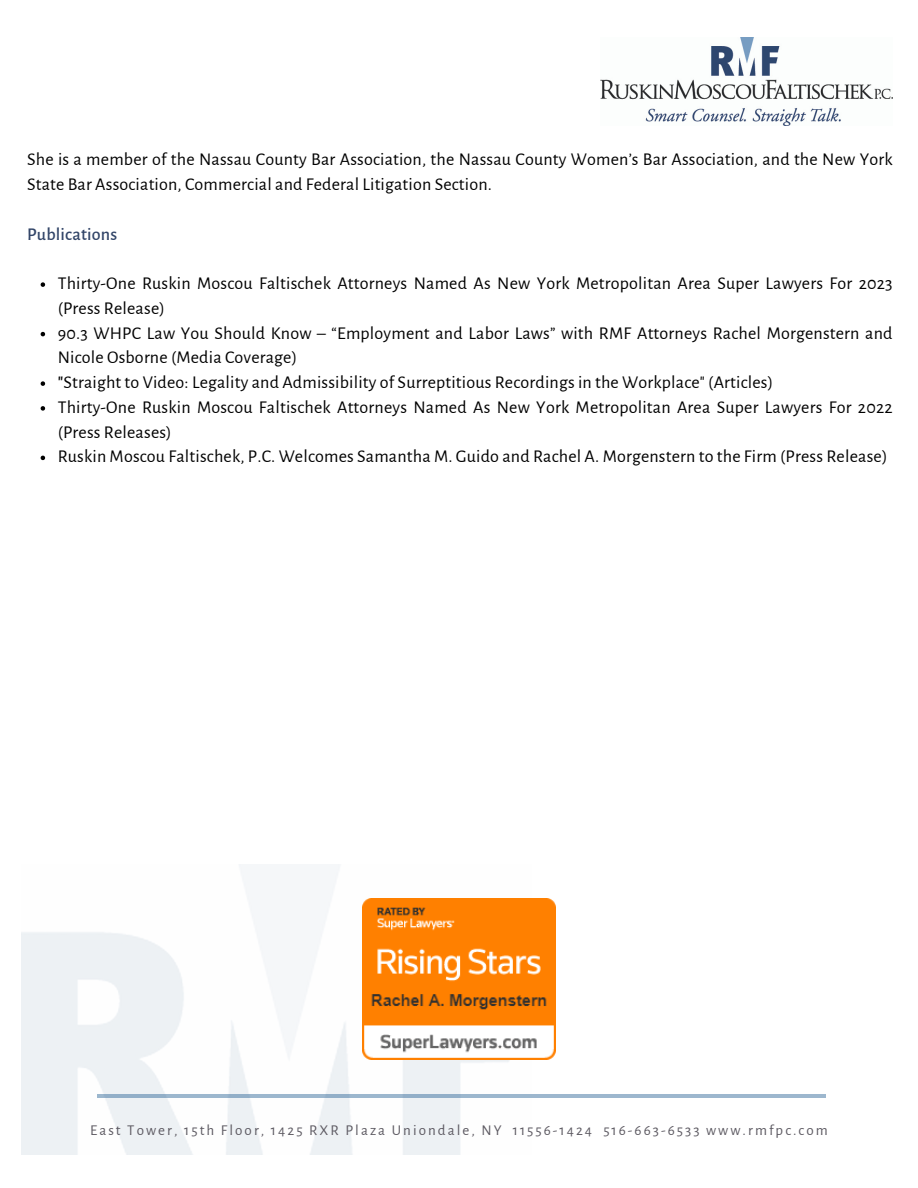
<style>
.page{position:relative;width:918px;height:1188px;background:#fff}
.page>*{position:absolute;margin:0;border:0;box-sizing:border-box;transform-origin:0 0}
.t1{font:18px/24.8px "Alegreya Sans";letter-spacing:.01em;color:#000}
.t2{font:500 18px "Alegreya Sans";letter-spacing:.01em;color:#324568}
.t3{font:15px "Alegreya Sans";letter-spacing:.135em;color:#5d5a62}
.s1{font-weight:500}
</style>
<div class="page">
<img style="left:21px;top:864px;width:511px;height:290px">
<img style="left:600px;top:37px;width:293px;height:89px">
<hr style="left:97px;top:1095px;width:729px;height:3px;background:#0f5089">
<img style="left:362px;top:899px;width:194px;height:161px">
<svg style="left:41px;top:282px;width:4px;height:5px"></svg>
<svg style="left:41px;top:332px;width:4px;height:4px"></svg>
<svg style="left:41px;top:381px;width:4px;height:5px"></svg>
<svg style="left:41px;top:406px;width:4px;height:5px"></svg>
<svg style="left:41px;top:456px;width:4px;height:4px"></svg>
<p class="t1" style="left:27px;top:148px;width:867px">She is a member of the Nassau County Bar Association, the Nassau County Women’s Bar Association, and the New York<br>State Bar Association, Commercial and Federal Litigation Section.</p>
<p class="t2" style="left:27px;top:225px;width:92px">Publications</p>
<p class="t1" style="left:58px;top:271px;width:836px">Thirty-One Ruskin Moscou Faltischek Attorneys Named As New York Metropolitan Area Super Lawyers For 2023 (Press Release)</p>
<p class="t1" style="left:58px;top:321px;width:836px">90.3 WHPC Law You Should Know – “Employment and Labor Laws” with RMF Attorneys Rachel Morgenstern and<br>Nicole Osborne (Media Coverage)</p>
<p class="t1" style="left:58px;top:370px;width:717px"><span class="s1">"</span>Straight to Video: Legality and Admissibility of Surreptitious Recordings in the Workplace" (Articles)</p>
<p class="t1" style="left:58px;top:395px;width:836px">Thirty-One Ruskin Moscou Faltischek Attorneys Named As New York Metropolitan Area Super Lawyers For 2022 (Press Releases)</p>
<p class="t1" style="left:58px;top:445px;width:831px">Ruskin Moscou Faltischek, P.C. Welcomes Samantha M. Guido and Rachel A. Morgenstern to the Firm (Press Release)</p>
<p class="t3" style="left:90px;top:1123px;width:739px">East Tower, 15th Floor, 1425 RXR Plaza Uniondale, NY 11556-1424 516-663-6533 www.rmfpc.com</p>
</div>
